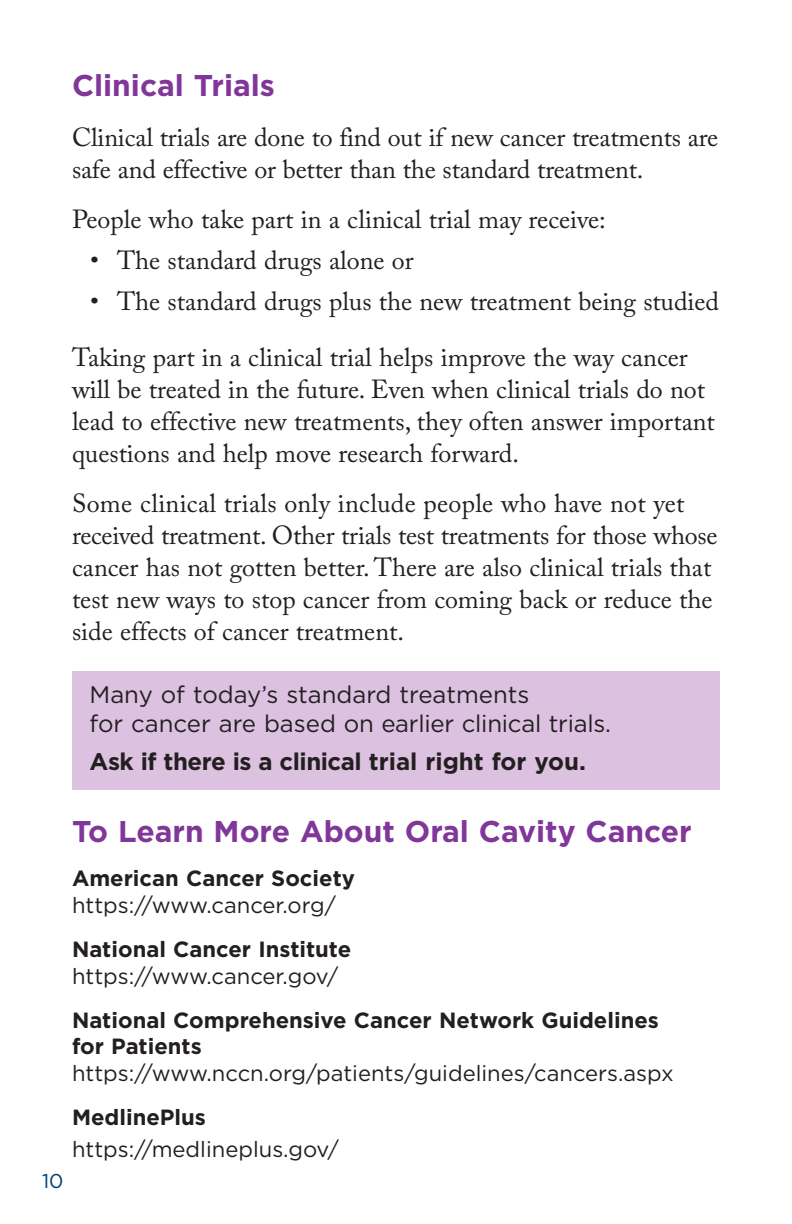
<style>
.page{position:relative;width:792px;height:1224px;background:#fff}
.page>*{position:absolute;margin:0;border:0;box-sizing:border-box;transform-origin:0 0}
.t1{font:700 30px "Gotham";color:#813699}
.Paragraph{font:26px/32px "Adobe Caslon Pro";color:#231f20}
.Paragraph-2{font:24px/28.8px "Gotham";letter-spacing:-.005em;color:#231f20}
.Paragraph-3{font:700 24px "Gotham";letter-spacing:-.02em;color:#231f20}
.Paragraph-4{font:700 22px/26.4px "Gotham";color:#231f20}
.Paragraph-5{font:22px/26.4px "Gotham";color:#231f20}
.t2{font:20px "Gotham";color:#003d71}
.s1{font-weight:700}
.s2{font-weight:400}
</style>
<div class="page">
<div style="left:72px;top:671px;width:648px;height:118px;background:#dcc1e0"></div>
<p class="t1" style="left:72px;top:65px;width:204px">Clinical Trials</p>
<p class="Paragraph" style="left:72px;top:121px;width:648px">Clinical trials are done to find out if new cancer treatments are safe and effective or better than the standard treatment.</p>
<p class="Paragraph" style="left:72px;top:203px;width:535px">People who take part in a clinical trial may receive:</p>
<p class="Paragraph" style="left:90px;top:244px;width:325px">• The standard drugs alone or</p>
<p class="Paragraph" style="left:90px;top:285px;width:631px">• The standard drugs plus the new treatment being studied</p>
<p class="Paragraph" style="left:72px;top:341px;width:644px">Taking part in a clinical trial helps improve the way cancer will be treated in the future. Even when clinical trials do not lead to effective new treatments, they often answer important questions and help move research forward.</p>
<p class="Paragraph" style="left:72px;top:487px;width:647px">Some clinical trials only include people who have not yet received treatment. Other trials test treatments for those whose cancer has not gotten better. There are also clinical trials that test new ways to stop cancer from coming back or reduce the side effects of cancer treatment.</p>
<p class="Paragraph-2" style="left:90px;top:680px;width:523px">Many of today’s standard treatments<br>for cancer are based on earlier clinical trials.</p>
<p class="Paragraph-3" style="left:90px;top:745px;width:498px">Ask if there is a clinical trial right for you.</p>
<p class="t2" style="left:42px;top:1168px;width:23px">10</p>
<p class="t1" style="left:72px;top:812px;width:621px">To Learn More About Oral Cavity Cancer</p>
<p class="Paragraph-5" style="left:72px;top:865px;width:285px"><span class="s1">American Cancer Society </span>https://www.cancer.org/</p>
<p class="Paragraph-4" style="left:72px;top:936px;width:281px">National Cancer Institute <span class="s2">https://www.cancer.gov/</span></p>
<p class="Paragraph-4" style="left:72px;top:1007px;width:603px">National Comprehensive Cancer Network Guidelines for Patients <span class="s2">https://www.nccn.org/patients/guidelines/cancers.aspx</span></p>
<p class="Paragraph-5" style="left:72px;top:1101px;width:269px;line-height:32px"><span class="s1">MedlinePlus </span>https://medlineplus.gov/</p>
</div>
